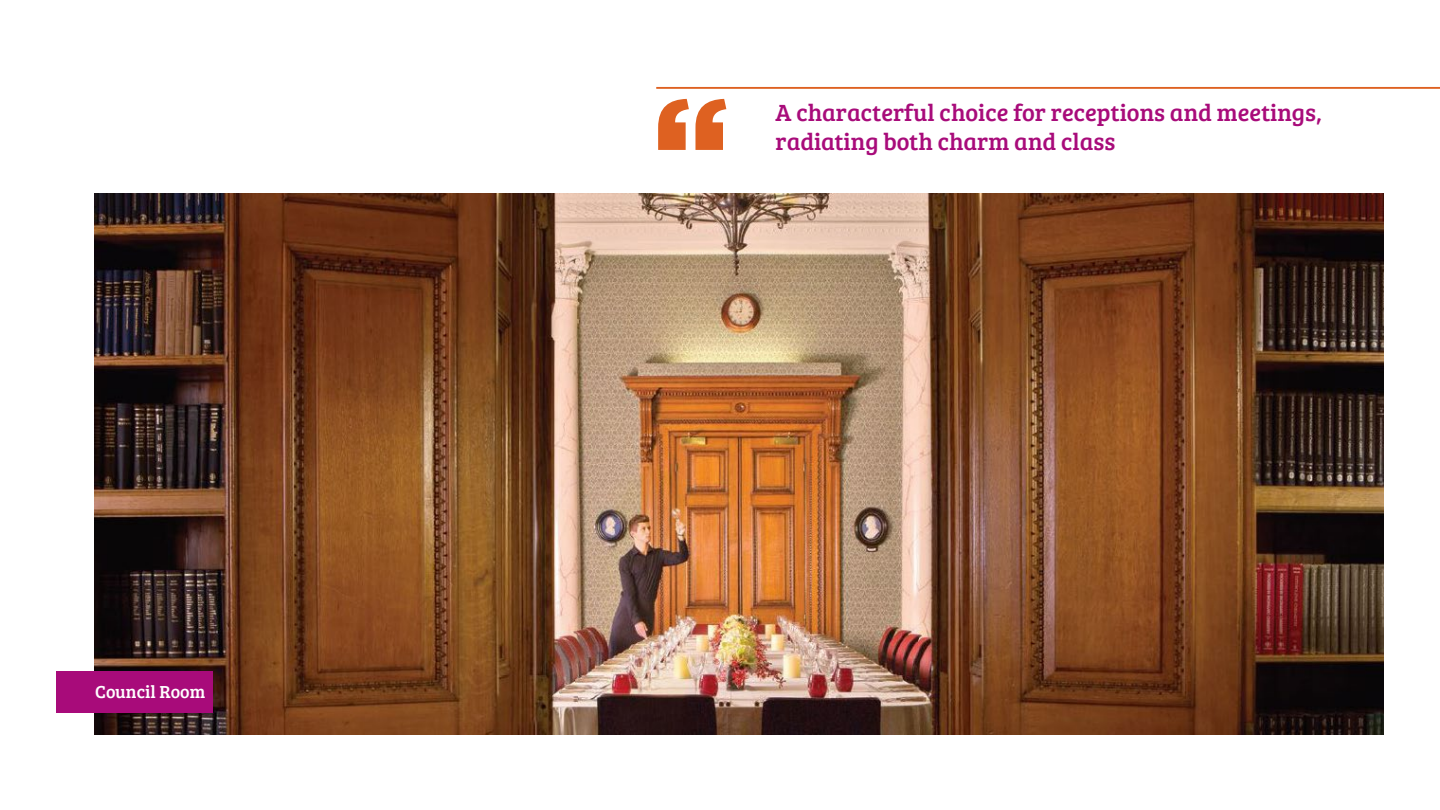
<style>
.page{position:relative;width:1440px;height:810px;background:#fff}
.page>*{position:absolute;margin:0;border:0;box-sizing:border-box;transform-origin:0 0}
.t1{font:900 141px "Gotham";color:#de6121}
.t2{font:24.22px/29px "Bree Serif";color:#a80b7a}
.t3{font:18px "Bree Serif";color:#fff}
</style>
<div class="page">
<img style="left:94px;top:194px;width:1290px;height:541px">
<div style="left:56px;top:671px;width:157px;height:41px;background:#a80b7a"></div>
<hr style="left:656px;top:87px;width:784px;height:2px;background:#de6121">
<p class="t3" style="left:95px;top:679px;width:112px">Council Room</p>
<h1 class="t1" style="left:652px;top:51px;width:79px">“</h1>
<p class="t2" style="left:776px;top:97px;width:548px">A characterful choice for receptions and meetings, radiating both charm and class</p>
</div>
